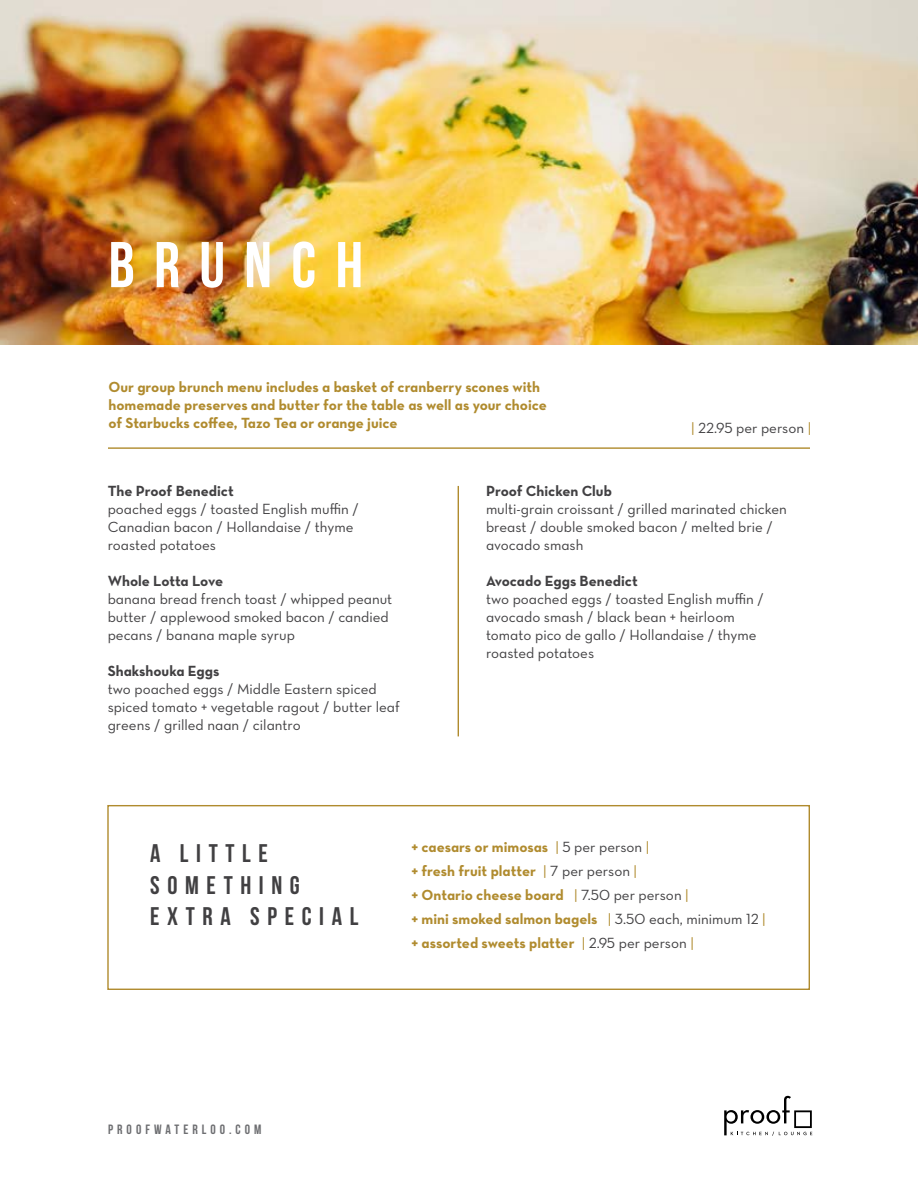
<style>
.page{position:relative;width:918px;height:1188px;background:#fff}
.page>*{position:absolute;margin:0;border:0;box-sizing:border-box;transform-origin:0 0}
.t1{font:700 64.5px "Bebas Neue";letter-spacing:.3em;color:#fff}
.t2{font:700 25.5px/31.5px "Bebas Neue";letter-spacing:.3em;color:#414042}
.t3{font:15px/18px "Neutra Text Book Alt";color:#414042}
.t4{font:15px/24px "Neutra Text Bold Alt";color:#b08b2e}
.t5{font:15px "Neutra Text Bold Alt";color:#414042}
.t6{font:700 13.5px "Bebas Neue";letter-spacing:.3em;color:#6d6e71}
.s1{color:#b08b2e}
.s2{font-family:"Neutra Text Book Alt"}
.s3{font-family:"Neutra Text Book Alt";color:#414042}
</style>
<div class="page">
<svg style="left:724px;top:1096px;width:88px;height:40px"></svg>
<div style="left:107px;top:805px;width:703px;height:185px;border:1px solid #b08b2e"></div>
<img style="left:0;top:0;width:918px;height:344px">
<hr style="left:108px;top:447px;width:702px;height:2px;background:#b08b2e">
<hr style="left:458px;top:486px;width:1px;height:250px;background:#b08b2e">
<h1 class="t1" style="left:109px;top:230px;width:256px">BRUNCH</h1>
<p class="t4" style="left:108px;top:378px;width:440px;line-height:18px">Our group brunch menu includes a basket of cranberry scones with homemade preserves and butter for the table as well as your choice of Starbucks coffee, Tazo Tea or orange juice</p>
<p class="t3" style="left:691px;top:418px;width:122px"><span class="s1">|</span> 22.95 per person <span class="s1">|</span></p>
<p class="t5" style="left:108px;top:482px;width:128px">The Proof Benedict</p>
<p class="t3" style="left:108px;top:500px;width:253px">poached eggs / toasted English muffin /<br>Canadian bacon / Hollandaise / thyme roasted potatoes</p>
<p class="t5" style="left:108px;top:572px;width:117px">Whole Lotta Love</p>
<p class="t3" style="left:108px;top:590px;width:286px">banana bread french toast / whipped peanut butter / applewood smoked bacon / candied pecans / banana maple syrup</p>
<p class="t5" style="left:108px;top:662px;width:113px">Shakshouka Eggs</p>
<p class="t3" style="left:108px;top:680px;width:294px">two poached eggs / Middle Eastern spiced spiced tomato + vegetable ragout / butter leaf greens / grilled naan / cilantro</p>
<p class="t5" style="left:486px;top:482px;width:128px">Proof Chicken Club</p>
<p class="t3" style="left:486px;top:500px;width:302px">multi-grain croissant / grilled marinated chicken breast / double smoked bacon / melted brie / avocado smash</p>
<p class="t5" style="left:486px;top:572px;width:153px">Avocado Eggs Benedict</p>
<p class="t3" style="left:486px;top:590px;width:279px">two poached eggs / toasted English muffin / avocado smash / black bean + heirloom tomato pico de gallo / Hollandaise / thyme roasted potatoes</p>
<h2 class="t2" style="left:150px;top:837px;width:210px">A LITTLE<br>SOMETHING<br>EXTRA SPECIAL</h2>
<p class="t4" style="left:411px;top:835px;width:356px">+ caesars or mimosas <span class="s2">|</span> <span class="s3">5 per person</span> <span class="s2">|<br></span>+ fresh fruit platter <span class="s2">|</span> <span class="s3">7 per person</span> <span class="s2">|<br></span>+ Ontario cheese board <span class="s2">|</span> <span class="s3">7.50 per person</span> <span class="s2">|<br></span>+ mini smoked salmon bagels <span class="s2">|</span> <span class="s3">3.50 each, minimum 12</span> <span class="s2">| </span>+ assorted sweets platter <span class="s2">|</span> <span class="s3">2.95 per person</span> <span class="s2">|</span></p>
<p class="t6" style="left:108px;top:1122px;width:155px">PROOFWATERLOO.COM</p>
</div>
